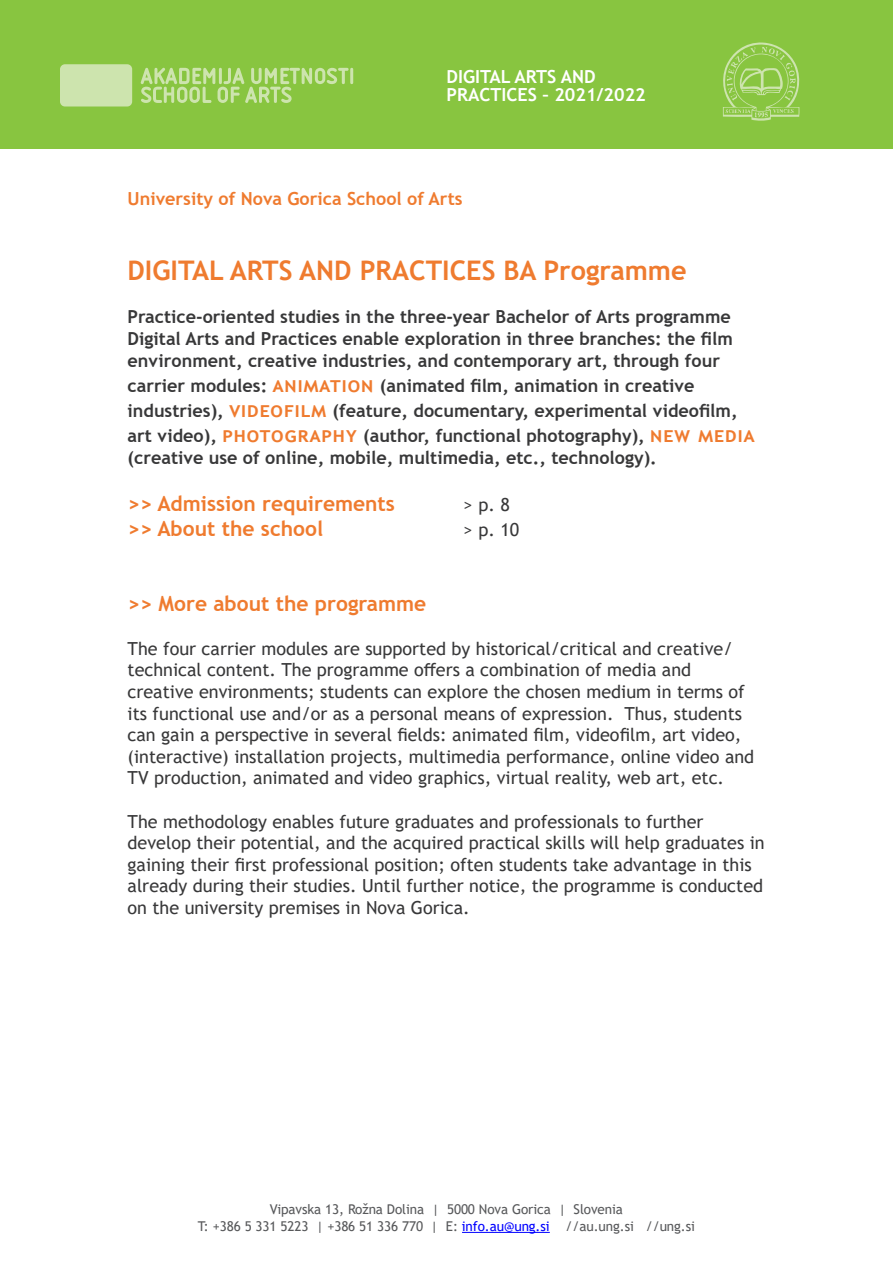
<style>
.page{position:relative;width:893px;height:1263px;background:#fff}
.page>*{position:absolute;margin:0;border:0;box-sizing:border-box;transform-origin:0 0}
.t1{font:700 27px "Trebuchet MS";color:#ef7b2f}
.t2{font:700 21px "Trebuchet MS";color:#ef7b2f}
.t3{font:18px/21.6px "Trebuchet MS";color:#383839}
.t4{font:700 18px/21.6px "Trebuchet MS";color:#383839;text-align:justify}
.t5{font:700 18px "Trebuchet MS";color:#ef7b2f}
.t6{font:700 18px/18px "Trebuchet MS";color:#fff}
.t7{font:13.5px/16.2px "Trebuchet MS";letter-spacing:-.005em;color:#58595b;text-align:center}
.s1{font-size:21px;color:#ef7b2f}
.s2{color:#00f}
</style>
<div class="page">
<div style="left:0;top:0;width:893px;height:149px;background:#88c540"></div>
<svg style="left:723px;top:42px;width:77px;height:79px"></svg>
<div style="left:60px;top:64px;width:72px;height:42px;background:#cde4ae;border-radius:5px"></div>
<svg style="left:141px;top:68px;width:212px;height:35px"></svg>
<hr style="left:462px;top:1232px;width:88px;height:1px;background:#00f">
<p class="t6" style="left:446px;top:68px;width:201px">DIGITAL ARTS AND<br>PRACTICES – 2021/2022</p>
<p class="t5" style="left:128px;top:187px;width:336px">University of Nova Gorica School of Arts</p>
<h1 class="t1" style="left:128px;top:254px;width:561px">DIGITAL ARTS AND PRACTICES BA Programme</h1>
<p class="t4" style="left:128px;top:306px;width:607px">Practice-oriented studies in the three-year Bachelor of Arts programme Digital Arts and Practices enable exploration in three branches: the film environment, creative industries, and contemporary art, through four</p>
<p class="t4" style="left:128px;top:373px;width:629px;line-height:25.2px;text-align:left">carrier modules: <span class="s1">animation</span> (animated film, animation in creative industries), <span class="s1">videofilm</span> (feature, documentary, experimental videofilm, art video), <span class="s1">photography</span> (author, functional photography), <span class="s1">new media</span></p>
<p class="t4" style="left:128px;top:447px;width:531px">(creative use of online, mobile, multimedia, etc., technology).</p>
<p class="t2" style="left:128px;top:490px;width:269px">&gt;&gt; Admission requirements</p>
<p class="t3" style="left:464px;top:493px;width:48px">&gt; p. 8</p>
<p class="t2" style="left:128px;top:515px;width:197px">&gt;&gt; About the school</p>
<p class="t3" style="left:464px;top:519px;width:57px">&gt; p. 10</p>
<p class="t2" style="left:128px;top:591px;width:300px">&gt;&gt; More about the programme</p>
<p class="t3" style="left:128px;top:637px;width:628px">The four carrier modules are supported by historical/critical and creative/ technical content. The programme offers a combination of media and creative environments; students can explore the chosen medium in terms of its functional use and/or as a personal means of expression. Thus, students can gain a perspective in several fields: animated film, videofilm, art video, (interactive) installation projects, multimedia performance, online video and TV production, animated and video graphics, virtual reality, web art, etc.</p>
<p class="t3" style="left:128px;top:810px;width:639px">The methodology enables future graduates and professionals to further develop their potential, and the acquired practical skills will help graduates in gaining their first professional position; often students take advantage in this already during their studies. Until further notice, the programme is conducted on the university premises in Nova Gorica.</p>
<p class="t7" style="left:198px;top:1201px;width:499px">Vipavska 13, Rožna Dolina | 5000 Nova Gorica | Slovenia<br>T: +386 5 331 5223 | +386 51 336 770 | E: <span class="s2">info.au@ung.si</span> //au.ung.si //ung.si</p>
</div>
